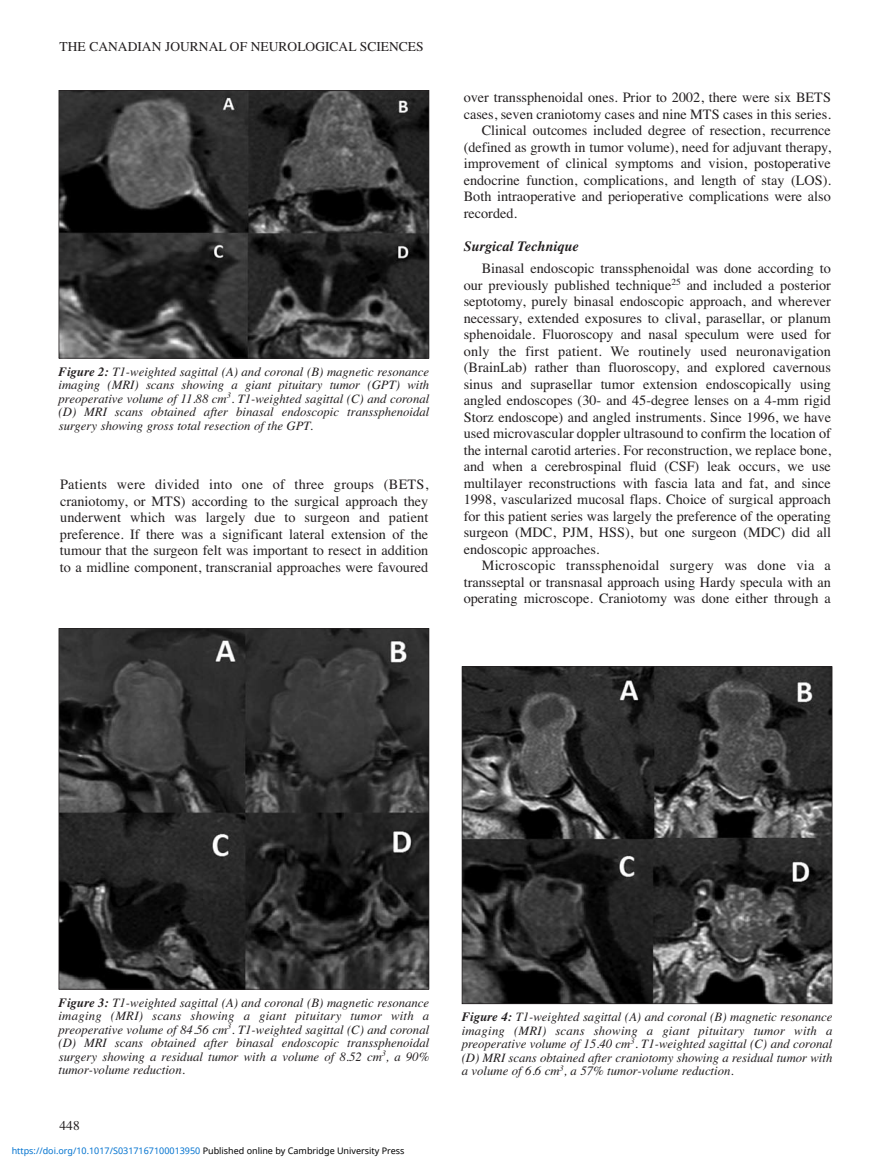
<style>
.page{position:relative;width:891px;height:1175px;background:#fff}
.page>*{position:absolute;margin:0;border:0;box-sizing:border-box;transform-origin:0 0}
.t1{font:14.25px/16.5px "Times";color:#231f20;text-align:justify}
.t2{font:italic 700 14.25px "Times";color:#231f20}
.t3{font:13.5px "Times";color:#231f20}
.t4{font:italic 12.75px/13.5px "Times";color:#231f20;text-align:justify}
.t5{font:9px "Noto Sans";color:#0172cf}
.s1{font-weight:700}
.s2{color:#000}
</style>
<div class="page">
<svg style="left:59px;top:90px;width:370px;height:268px;background:#333"></svg>
<svg style="left:59px;top:628px;width:370px;height:361px;background:#2e2e2e"></svg>
<svg style="left:462px;top:666px;width:370px;height:338px;background:#373737"></svg>
<p class="t3" style="left:60px;top:38px;width:366px">THE CANADIAN JOURNAL OF NEUROLOGICAL SCIENCES</p>
<p class="t4" style="left:59px;top:364px;width:372px"><span class="s1">Figure 2:</span> T1-weighted sagittal (A) and coronal (B) magnetic resonance imaging (MRI) scans showing a giant pituitary tumor (GPT) with preoperative volume of 11.88 cm<sup>3</sup>. T1-weighted sagittal (C) and coronal (D) MRI scans obtained after binasal endoscopic transsphenoidal surgery showing gross total resection of the GPT.</p>
<p class="t1" style="left:60px;top:476px;width:370px">Patients were divided into one of three groups (BETS, craniotomy, or MTS) according to the surgical approach they underwent which was largely due to surgeon and patient preference. If there was a significant lateral extension of the tumour that the surgeon felt was important to resect in addition to a midline component, transcranial approaches were favoured</p>
<p class="t1" style="left:464px;top:89px;width:369px">over transsphenoidal ones. Prior to 2002, there were six BETS</p>
<p class="t1" style="left:464px;top:106px;width:369px">cases, seven craniotomy cases and nine MTS cases in this series.</p>
<p class="t1" style="left:482px;top:122px;width:351px">Clinical outcomes included degree of resection, recurrence</p>
<p class="t1" style="left:464px;top:139px;width:369px">(defined as growth in tumor volume), need for adjuvant therapy,</p>
<p class="t1" style="left:464px;top:155px;width:369px">improvement of clinical symptoms and vision, postoperative</p>
<p class="t1" style="left:464px;top:172px;width:369px">endocrine function, complications, and length of stay (LOS).</p>
<p class="t1" style="left:464px;top:188px;width:369px">Both intraoperative and perioperative complications were also</p>
<p class="t1" style="left:464px;top:205px;width:55px">recorded.</p>
<p class="t2" style="left:464px;top:237px;width:117px">Surgical Technique</p>
<p class="t1" style="left:464px;top:260px;width:369px;text-indent:18px">Binasal endoscopic transsphenoidal was done according to our previously published technique<sup>25</sup> and included a posterior septotomy, purely binasal endoscopic approach, and wherever necessary, extended exposures to clival, parasellar, or planum sphenoidale. Fluoroscopy and nasal speculum were used for only the first patient. We routinely used neuronavigation (BrainLab) rather than fluoroscopy, and explored cavernous sinus and suprasellar tumor extension endoscopically using angled endoscopes (30- and 45-degree lenses on a 4-mm rigid Storz endoscope) and angled instruments. Since 1996, we have used microvascular doppler ultrasound to confirm the location of the internal carotid arteries. For reconstruction, we replace bone, and when a cerebrospinal fluid (CSF) leak occurs, we use multilayer reconstructions with fascia lata and fat, and since 1998, vascularized mucosal flaps. Choice of surgical approach for this patient series was largely the preference of the operating surgeon (MDC, PJM, HSS), but one surgeon (MDC) did all endoscopic approaches.</p>
<p class="t1" style="left:464px;top:557px;width:369px;text-indent:18px">Microscopic transsphenoidal surgery was done via a transseptal or transnasal approach using Hardy specula with an operating microscope. Craniotomy was done either through a</p>
<p class="t4" style="left:59px;top:995px;width:372px"><span class="s1">Figure 3:</span> T1-weighted sagittal (A) and coronal (B) magnetic resonance imaging (MRI) scans showing a giant pituitary tumor with a preoperative volume of 84.56 cm<sup>3</sup>. T1-weighted sagittal (C) and coronal (D) MRI scans obtained after binasal endoscopic transsphenoidal surgery showing a residual tumor with a volume of 8.52 cm<sup>3</sup>, a 90% tumor-volume reduction.</p>
<p class="t3" style="left:60px;top:1117px;width:22px">448</p>
<p class="t5" style="left:12px;top:1143px;width:394px">https://doi.org/10.1017/S0317167100013950 <span class="s2">Published online by Cambridge University Press</span></p>
<p class="t4" style="left:462px;top:1010px;width:372px"><span class="s1">Figure 4:</span> T1-weighted sagittal (A) and coronal (B) magnetic resonance imaging (MRI) scans showing a giant pituitary tumor with a preoperative volume of 15.40 cm<sup>3</sup>. T1-weighted sagittal (C) and coronal (D) MRI scans obtained after craniotomy showing a residual tumor with a volume of 6.6 cm<sup>3</sup>, a 57% tumor-volume reduction.</p>
</div>
